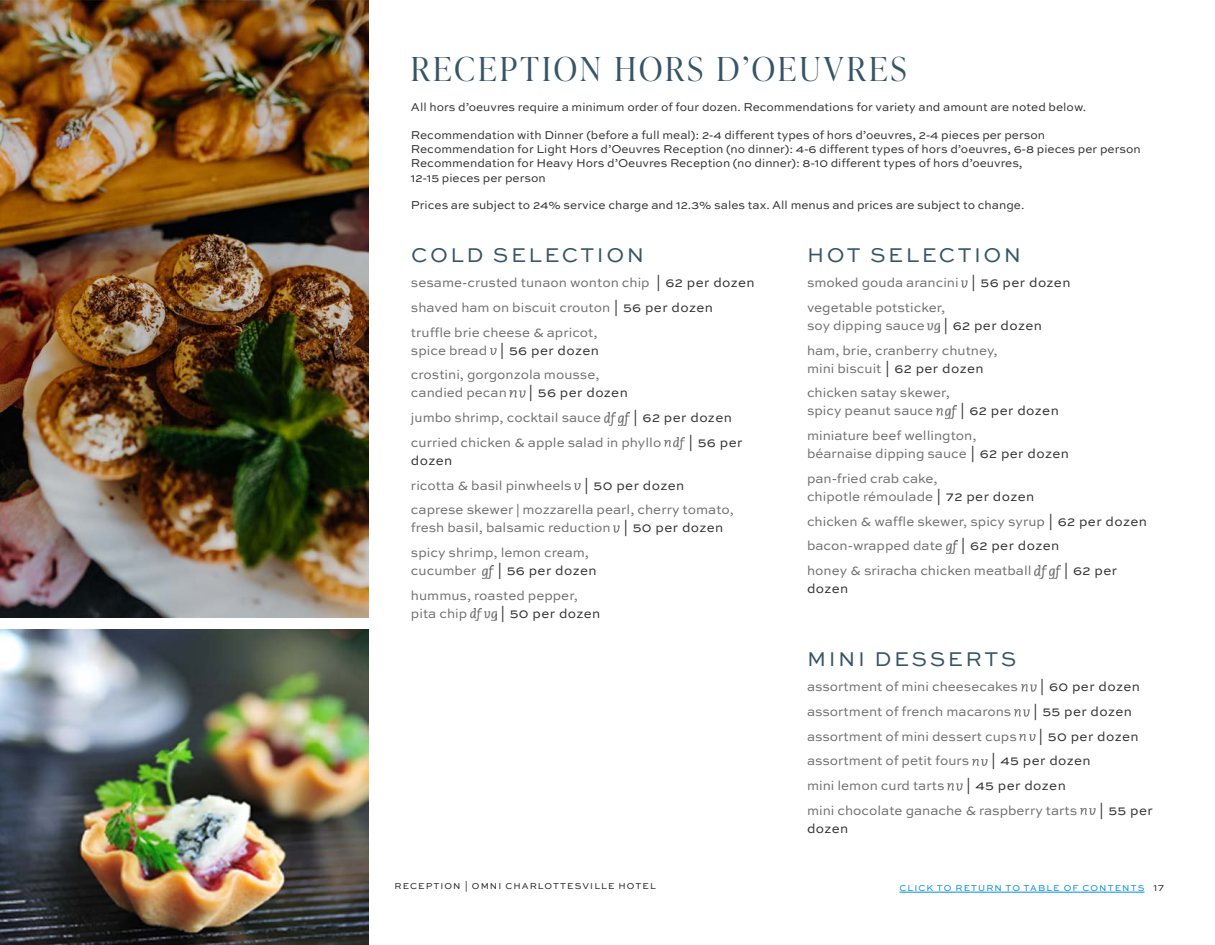
<style>
.page{position:relative;width:1215px;height:945px;background:#fff}
.page>*{position:absolute;margin:0;border:0;box-sizing:border-box;transform-origin:0 0}
.SECTION{font:300 33px "Ivy Presto Display";letter-spacing:.1em;color:#365567}
.SUB_SECTION{font:21px "Sweet Sans Pro";letter-spacing:.12em;color:#365567}
.DESCRIPTION_WITH_PRI{font:13.5px/18px "Sweet Sans Pro";color:#6c6d70}
.DESCRIPTION_WITH_PRI-2{font:13.5px "Sweet Sans Pro";letter-spacing:.03em;color:#312f30}
.SECTION_NOTE{font:12px/14.2px "Sweet Sans Pro";color:#312f30}
.RETURN_TOC___PAGES{font:9px "Sweet Sans Pro";letter-spacing:.12em;color:#008fd5}
.FOOTER_HOTEL{font:9px "Sweet Sans Pro";letter-spacing:.12em;color:#231f20}
.FOOTER_SECTION{font:9px "Sweet Sans Pro";letter-spacing:.12em;color:#231f20}
.RETURN_TOC___PAGES-2{font:9px "Sweet Sans Pro";color:#231f20}
.s1{color:#312f30}
.s2{font-family:"Caecilia Com 55 Roman"}
</style>
<div class="page">
<img style="left:0;top:0;width:369px;height:618px">
<img style="left:0;top:630px;width:369px;height:315px">
<svg style="left:490px;top:348px;width:6px;height:7px"></svg>
<svg style="left:510px;top:390px;width:15px;height:8px"></svg>
<svg style="left:604px;top:413px;width:26px;height:12px"></svg>
<svg style="left:664px;top:437px;width:21px;height:13px"></svg>
<svg style="left:575px;top:483px;width:6px;height:7px"></svg>
<svg style="left:614px;top:525px;width:6px;height:8px"></svg>
<svg style="left:483px;top:566px;width:11px;height:12px"></svg>
<svg style="left:470px;top:608px;width:27px;height:13px"></svg>
<svg style="left:962px;top:280px;width:6px;height:8px"></svg>
<svg style="left:928px;top:323px;width:12px;height:10px"></svg>
<svg style="left:936px;top:406px;width:21px;height:12px"></svg>
<svg style="left:946px;top:541px;width:11px;height:12px"></svg>
<svg style="left:1035px;top:566px;width:25px;height:12px"></svg>
<svg style="left:1021px;top:684px;width:15px;height:8px"></svg>
<svg style="left:1014px;top:709px;width:16px;height:8px"></svg>
<svg style="left:1020px;top:734px;width:15px;height:7px"></svg>
<svg style="left:972px;top:759px;width:16px;height:7px"></svg>
<svg style="left:947px;top:783px;width:16px;height:8px"></svg>
<svg style="left:1080px;top:808px;width:16px;height:7px"></svg>
<hr style="left:899px;top:892px;width:246px;height:1px;background:#008fd5">
<p class="SECTION" style="left:411px;top:45px;width:497px">RECEPTION HORS D’OEUVRES</p>
<p class="SECTION_NOTE" style="left:411px;top:100px;width:677px">All hors d’oeuvres require a minimum order of four dozen. Recommendations for variety and amount are noted below.</p>
<p class="SECTION_NOTE" style="left:411px;top:127px;width:731px">Recommendation with Dinner (before a full meal): 2-4 different types of hors d’oeuvres, 2-4 pieces per person Recommendation for Light Hors d’Oeuvres Reception (no dinner): 4-6 different types of hors d’oeuvres, 6-8 pieces per person Recommendation for Heavy Hors d’Oeuvres Reception (no dinner): 8-10 different types of hors d’oeuvres,<br>12-15 pieces per person</p>
<p class="SECTION_NOTE" style="left:411px;top:198px;width:615px">Prices are subject to 24% service charge and 12.3% sales tax. All menus and prices are subject to change.</p>
<p class="SUB_SECTION" style="left:411px;top:240px;width:234px">COLD SELECTION</p>
<p class="DESCRIPTION_WITH_PRI" style="left:411px;top:273px;width:345px">sesame-crusted tunaon wonton chip <span class="s1">| 62 per dozen</span></p>
<p class="DESCRIPTION_WITH_PRI" style="left:411px;top:298px;width:304px">shaved ham on biscuit crouton <span class="s1">| 56 per dozen</span></p>
<p class="DESCRIPTION_WITH_PRI" style="left:411px;top:323px;width:190px">truffle brie cheese &amp; apricot, spice bread <span class="s1">| 56 per dozen</span></p>
<p class="DESCRIPTION_WITH_PRI" style="left:411px;top:365px;width:190px">crostini, gorgonzola mousse, candied pecan</p>
<p class="DESCRIPTION_WITH_PRI-2" style="left:529px;top:383px;width:101px">| 56 per dozen</p>
<p class="DESCRIPTION_WITH_PRI" style="left:411px;top:408px;width:192px">jumbo shrimp, cocktail sauce</p>
<p class="DESCRIPTION_WITH_PRI-2" style="left:633px;top:408px;width:100px">| 62 per dozen</p>
<p class="DESCRIPTION_WITH_PRI" style="left:411px;top:433px;width:252px">curried chicken &amp; apple salad in phyllo</p>
<p class="DESCRIPTION_WITH_PRI-2" style="left:688px;top:433px;width:56px">| 56 per</p>
<p class="DESCRIPTION_WITH_PRI-2" style="left:411px;top:451px;width:43px">dozen</p>
<p class="DESCRIPTION_WITH_PRI" style="left:411px;top:476px;width:275px">ricotta &amp; basil pinwheels <span class="s1">| 50 per dozen</span></p>
<p class="DESCRIPTION_WITH_PRI" style="left:411px;top:500px;width:325px">caprese skewer <span class="s2">|</span> mozzarella pearl, cherry tomato, fresh basil, balsamic reduction <span class="s1">| 50 per dozen</span></p>
<p class="DESCRIPTION_WITH_PRI" style="left:411px;top:543px;width:180px">spicy shrimp, lemon cream, cucumber</p>
<p class="DESCRIPTION_WITH_PRI-2" style="left:497px;top:561px;width:101px">| 56 per dozen</p>
<p class="DESCRIPTION_WITH_PRI" style="left:411px;top:586px;width:168px">hummus, roasted pepper, pita chip</p>
<p class="DESCRIPTION_WITH_PRI-2" style="left:500px;top:604px;width:102px">| 50 per dozen</p>
<p class="FOOTER_SECTION" style="left:395px;top:879px;width:68px">RECEPTION</p>
<p class="FOOTER_HOTEL" style="left:465px;top:879px;width:193px">| OMNI CHARLOTTESVILLE HOTEL</p>
<p class="SUB_SECTION" style="left:807px;top:240px;width:215px">HOT SELECTION</p>
<p class="DESCRIPTION_WITH_PRI" style="left:807px;top:273px;width:265px">smoked gouda arancini <span class="s1">| 56 per dozen</span></p>
<p class="DESCRIPTION_WITH_PRI" style="left:807px;top:298px;width:140px">vegetable potsticker, soy dipping sauce</p>
<p class="DESCRIPTION_WITH_PRI-2" style="left:943px;top:316px;width:100px">| 62 per dozen</p>
<p class="DESCRIPTION_WITH_PRI" style="left:807px;top:341px;width:192px">ham, brie, cranberry chutney, mini biscuit <span class="s1">| 62 per dozen</span></p>
<p class="DESCRIPTION_WITH_PRI" style="left:807px;top:383px;width:144px">chicken satay skewer, spicy peanut sauce</p>
<p class="DESCRIPTION_WITH_PRI-2" style="left:960px;top:401px;width:100px">| 62 per dozen</p>
<p class="DESCRIPTION_WITH_PRI" style="left:807px;top:426px;width:263px">miniature beef wellington,<br>béarnaise dipping sauce <span class="s1">| 62 per dozen</span></p>
<p class="DESCRIPTION_WITH_PRI" style="left:807px;top:469px;width:229px">pan-fried crab cake,<br>chipotle rémoulade <span class="s1">| 72 per dozen</span></p>
<p class="DESCRIPTION_WITH_PRI" style="left:807px;top:512px;width:342px">chicken &amp; waffle skewer, spicy syrup <span class="s1">| 62 per dozen</span></p>
<p class="DESCRIPTION_WITH_PRI" style="left:807px;top:536px;width:137px">bacon-wrapped date</p>
<p class="DESCRIPTION_WITH_PRI-2" style="left:961px;top:536px;width:100px">| 62 per dozen</p>
<p class="DESCRIPTION_WITH_PRI" style="left:807px;top:561px;width:226px">honey &amp; sriracha chicken meatball</p>
<p class="DESCRIPTION_WITH_PRI-2" style="left:1064px;top:561px;width:55px">| 62 per</p>
<p class="DESCRIPTION_WITH_PRI-2" style="left:807px;top:579px;width:43px">dozen</p>
<p class="SUB_SECTION" style="left:807px;top:644px;width:211px">MINI DESSERTS</p>
<p class="DESCRIPTION_WITH_PRI" style="left:807px;top:677px;width:212px">assortment of mini cheesecakes</p>
<p class="DESCRIPTION_WITH_PRI-2" style="left:1040px;top:677px;width:102px">| 60 per dozen</p>
<p class="DESCRIPTION_WITH_PRI" style="left:807px;top:702px;width:206px">assortment of french macarons</p>
<p class="DESCRIPTION_WITH_PRI-2" style="left:1033px;top:702px;width:101px">| 55 per dozen</p>
<p class="DESCRIPTION_WITH_PRI" style="left:807px;top:727px;width:211px">assortment of mini dessert cups</p>
<p class="DESCRIPTION_WITH_PRI-2" style="left:1039px;top:727px;width:102px">| 50 per dozen</p>
<p class="DESCRIPTION_WITH_PRI" style="left:807px;top:751px;width:164px">assortment of petit fours</p>
<p class="DESCRIPTION_WITH_PRI-2" style="left:991px;top:751px;width:101px">| 45 per dozen</p>
<p class="DESCRIPTION_WITH_PRI" style="left:807px;top:776px;width:139px">mini lemon curd tarts</p>
<p class="DESCRIPTION_WITH_PRI-2" style="left:966px;top:776px;width:101px">| 45 per dozen</p>
<p class="DESCRIPTION_WITH_PRI" style="left:807px;top:801px;width:272px">mini chocolate ganache &amp; raspberry tarts</p>
<p class="DESCRIPTION_WITH_PRI-2" style="left:1099px;top:801px;width:55px">| 55 per</p>
<p class="DESCRIPTION_WITH_PRI-2" style="left:807px;top:819px;width:43px">dozen</p>
<p class="RETURN_TOC___PAGES" style="left:899px;top:882px;width:246px">CLICK TO RETURN TO TABLE OF CONTENTS</p>
<p class="RETURN_TOC___PAGES-2" style="left:1153px;top:882px;width:12px">17</p>
</div>
